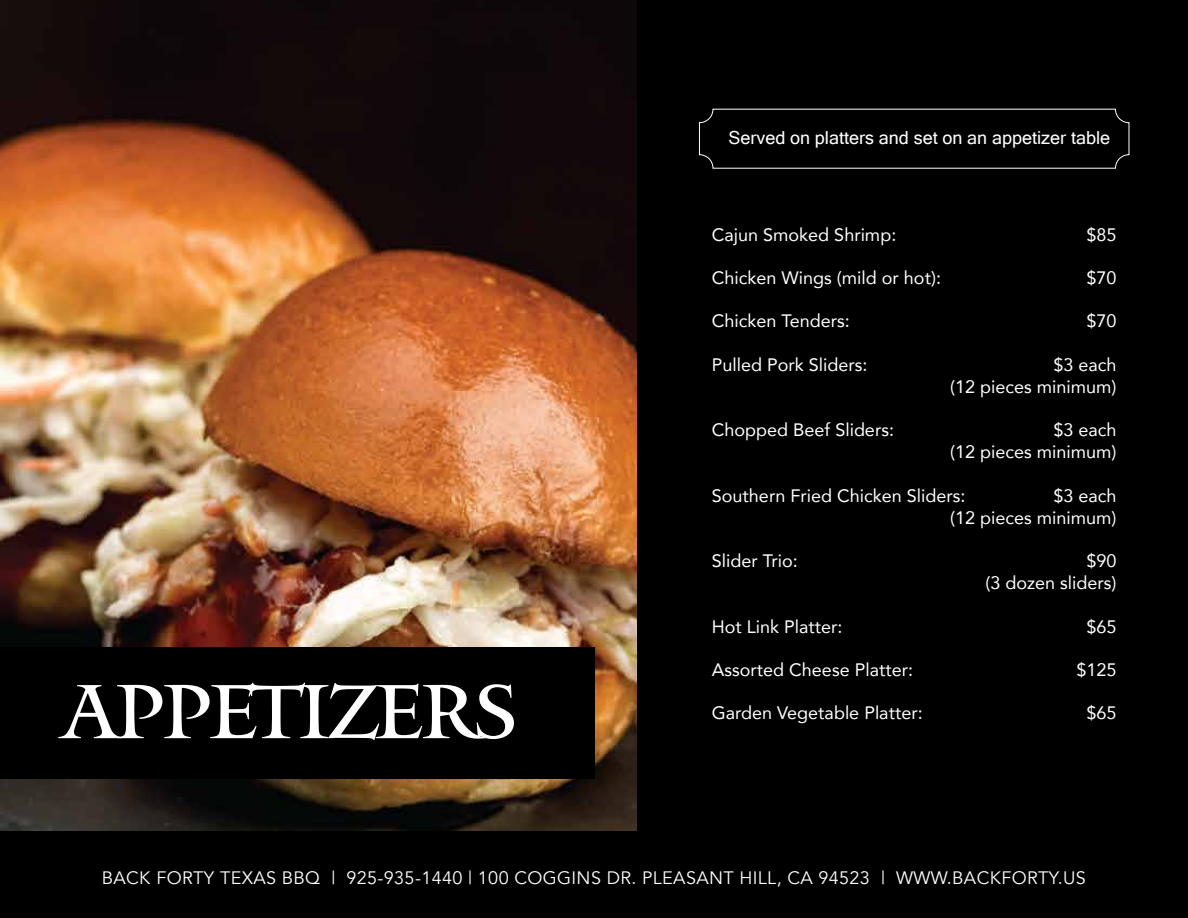
<style>
.page{position:relative;width:1188px;height:918px;background:#fff}
.page>*{position:absolute;margin:0;border:0;box-sizing:border-box;transform-origin:0 0}
.t1{font:75.9px "Mantinia";letter-spacing:-.06em;color:#fff}
.t2{font:18px/22.2px "Avenir";color:#fff;text-align:right}
.t3{font:18px "Avenir";letter-spacing:.02em;color:#fff}
.t4{font:18px "Microsoft Sans Serif";color:#fff}
</style>
<div class="page">
<img style="left:0;top:0;width:637px;height:832px">
<div style="left:637px;top:0;width:551px;height:916px;background:#000"></div>
<div style="left:0;top:832px;width:1188px;height:86px;background:#000"></div>
<div style="left:0;top:647px;width:594px;height:131px;background:#000"></div>
<div style="left:699px;top:109px;width:430px;height:60px;border:1px solid #fff;border-radius:14px"></div>
<p class="t4" style="left:728px;top:128px;width:383px">Served on platters and set on an appetizer table</p>
<h1 class="t1" style="left:62px;top:664px;width:458px">APPETIZERS</h1>
<p class="t2" style="left:712px;top:223px;width:186px">Cajun Smoked Shrimp:</p>
<p class="t2" style="left:1087px;top:223px;width:32px">$85</p>
<p class="t2" style="left:712px;top:266px;width:231px">Chicken Wings (mild or hot):</p>
<p class="t2" style="left:1087px;top:266px;width:32px">$70</p>
<p class="t2" style="left:712px;top:310px;width:140px">Chicken Tenders:</p>
<p class="t2" style="left:1087px;top:310px;width:32px">$70</p>
<p class="t2" style="left:712px;top:353px;width:157px">Pulled Pork Sliders:</p>
<p class="t2" style="left:950px;top:353px;width:168px">$3 each<br>(12 pieces minimum)</p>
<p class="t2" style="left:712px;top:418px;width:184px">Chopped Beef Sliders:</p>
<p class="t2" style="left:950px;top:418px;width:168px">$3 each<br>(12 pieces minimum)</p>
<p class="t2" style="left:712px;top:484px;width:255px">Southern Fried Chicken Sliders:</p>
<p class="t2" style="left:950px;top:484px;width:168px">$3 each<br>(12 pieces minimum)</p>
<p class="t2" style="left:712px;top:549px;width:88px">Slider Trio:</p>
<p class="t2" style="left:985px;top:549px;width:133px">$90<br>(3 dozen sliders)</p>
<p class="t2" style="left:712px;top:615px;width:132px">Hot Link Platter:</p>
<p class="t2" style="left:1087px;top:615px;width:32px">$65</p>
<p class="t2" style="left:712px;top:658px;width:203px">Assorted Cheese Platter:</p>
<p class="t2" style="left:1076px;top:658px;width:42px">$125</p>
<p class="t2" style="left:712px;top:701px;width:212px">Garden Vegetable Platter:</p>
<p class="t2" style="left:1087px;top:701px;width:32px">$65</p>
<p class="t3" style="left:102px;top:867px;width:986px">BACK FORTY TEXAS BBQ | 925-935-1440 | 100 COGGINS DR. PLEASANT HILL, CA 94523 | WWW.BACKFORTY.US</p>
</div>
